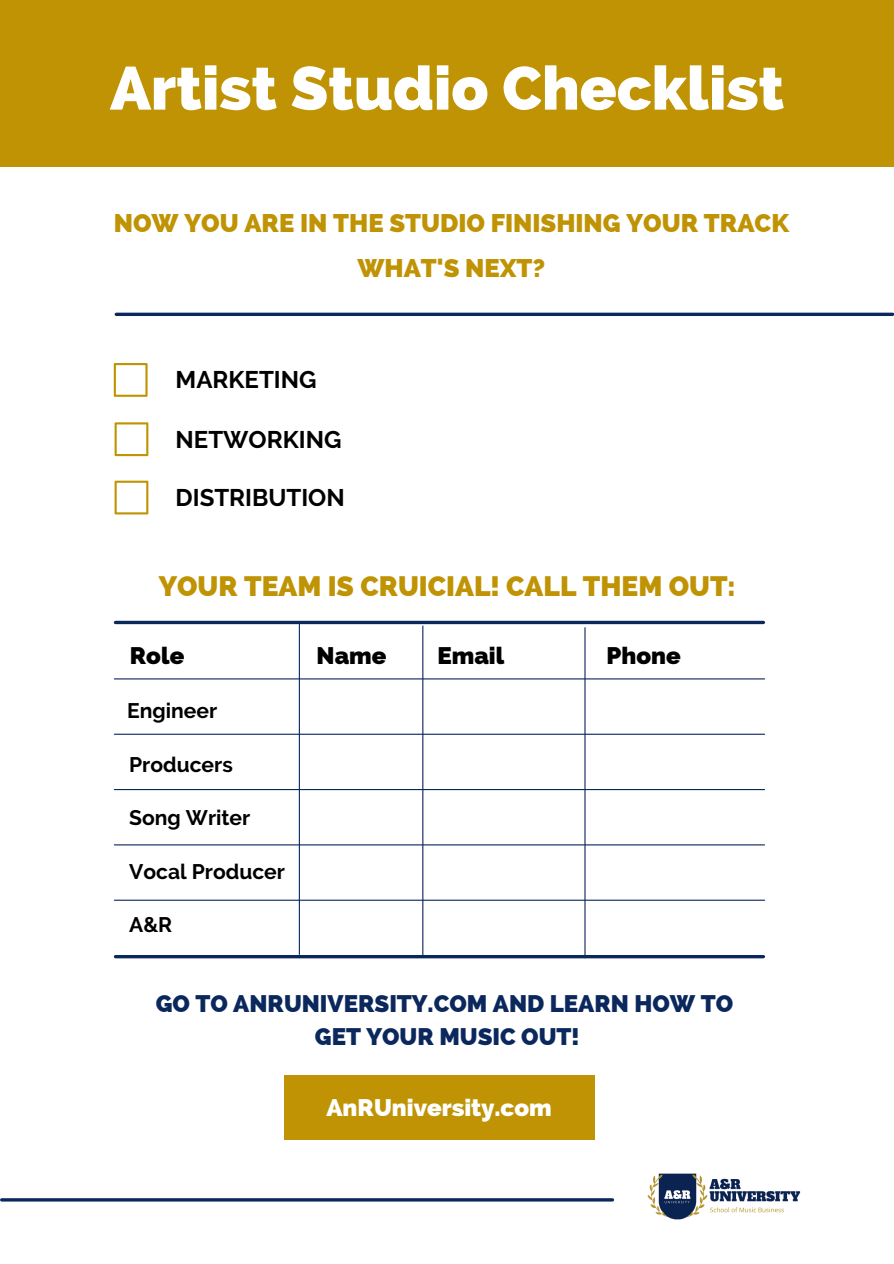
<style>
.page{position:relative;width:894px;height:1264px;background:#fff}
.page>*{position:absolute;margin:0;border:0;box-sizing:border-box;transform-origin:0 0}
.t1{font:800 60.6px "Raleway";color:#fff}
.t2{font:800 28.05px "Raleway";color:#bf9303}
.t3{font:800 25.5px "Raleway";color:#bf9303}
.t4{font:800 24px "Raleway";color:#0b285d}
.t5{font:700 24px "Raleway";color:#000}
.t6{font:800 24px "Raleway";color:#000}
.t7{font:800 24px "Raleway";color:#fff}
.t8{font:700 21px "Raleway";color:#000}
</style>
<div class="page">
<div style="left:0;top:0;width:893px;height:167px;background:#bf9303"></div>
<svg style="left:116px;top:312px;width:776px;height:4px;background:#324a77"></svg>
<svg style="left:115px;top:620px;width:648px;height:4px;background:#3a517c"></svg>
<hr style="left:114px;top:678px;width:650px;height:1px;background:#0b285d">
<hr style="left:114px;top:733px;width:650px;height:1px;background:#0b285d">
<hr style="left:299px;top:624px;width:1px;height:330px;background:#0b285d">
<hr style="left:422px;top:626px;width:1px;height:330px;background:#0b285d">
<hr style="left:584px;top:627px;width:1px;height:330px;background:#0b285d">
<hr style="left:114px;top:789px;width:650px;height:1px;background:#0b285d">
<hr style="left:114px;top:844px;width:650px;height:1px;background:#0b285d">
<hr style="left:114px;top:899px;width:650px;height:1px;background:#0b285d">
<hr style="left:115px;top:955px;width:648px;height:3px;background:#0b285d">
<img style="left:647px;top:1173px;width:154px;height:47px">
<hr style="left:2px;top:1198px;width:610px;height:3px;background:#0b285d">
<div style="left:284px;top:1075px;width:310px;height:64px;background:#bf9303"></div>
<svg style="left:114px;top:363px;width:33px;height:34px"></svg>
<svg style="left:114px;top:422px;width:34px;height:34px"></svg>
<svg style="left:114px;top:480px;width:34px;height:34px"></svg>
<p class="t1" style="left:110px;top:53px;width:675px">Artist Studio Checklist</p>
<p class="t3" style="left:114px;top:208px;width:676px">NOW YOU ARE IN THE STUDIO FINISHING YOUR TRACK</p>
<p class="t3" style="left:357px;top:253px;width:189px">WHAT'S NEXT?</p>
<p class="t5" style="left:175px;top:366px;width:142px">MARKETING</p>
<p class="t5" style="left:175px;top:425px;width:167px">NETWORKING</p>
<p class="t5" style="left:175px;top:483px;width:171px">DISTRIBUTION</p>
<p class="t2" style="left:159px;top:569px;width:578px">YOUR TEAM IS CRUICIAL! CALL THEM OUT:</p>
<p class="t6" style="left:130px;top:641px;width:56px">Role</p>
<p class="t8" style="left:127px;top:698px;width:91px">Engineer</p>
<p class="t8" style="left:129px;top:752px;width:105px">Producers</p>
<p class="t8" style="left:129px;top:805px;width:123px">Song Writer</p>
<p class="t8" style="left:129px;top:859px;width:157px">Vocal Producer</p>
<p class="t8" style="left:129px;top:912px;width:45px">A&amp;R</p>
<p class="t6" style="left:316px;top:641px;width:71px">Name</p>
<p class="t6" style="left:437px;top:641px;width:69px">Email</p>
<p class="t6" style="left:606px;top:641px;width:76px">Phone</p>
<p class="t4" style="left:156px;top:989px;width:579px">GO TO ANRUNIVERSITY.COM AND LEARN HOW TO</p>
<p class="t4" style="left:315px;top:1021px;width:266px">GET YOUR MUSIC OUT!</p>
<p class="t7" style="left:326px;top:1093px;width:227px">AnRUniversity.com</p>
</div>
